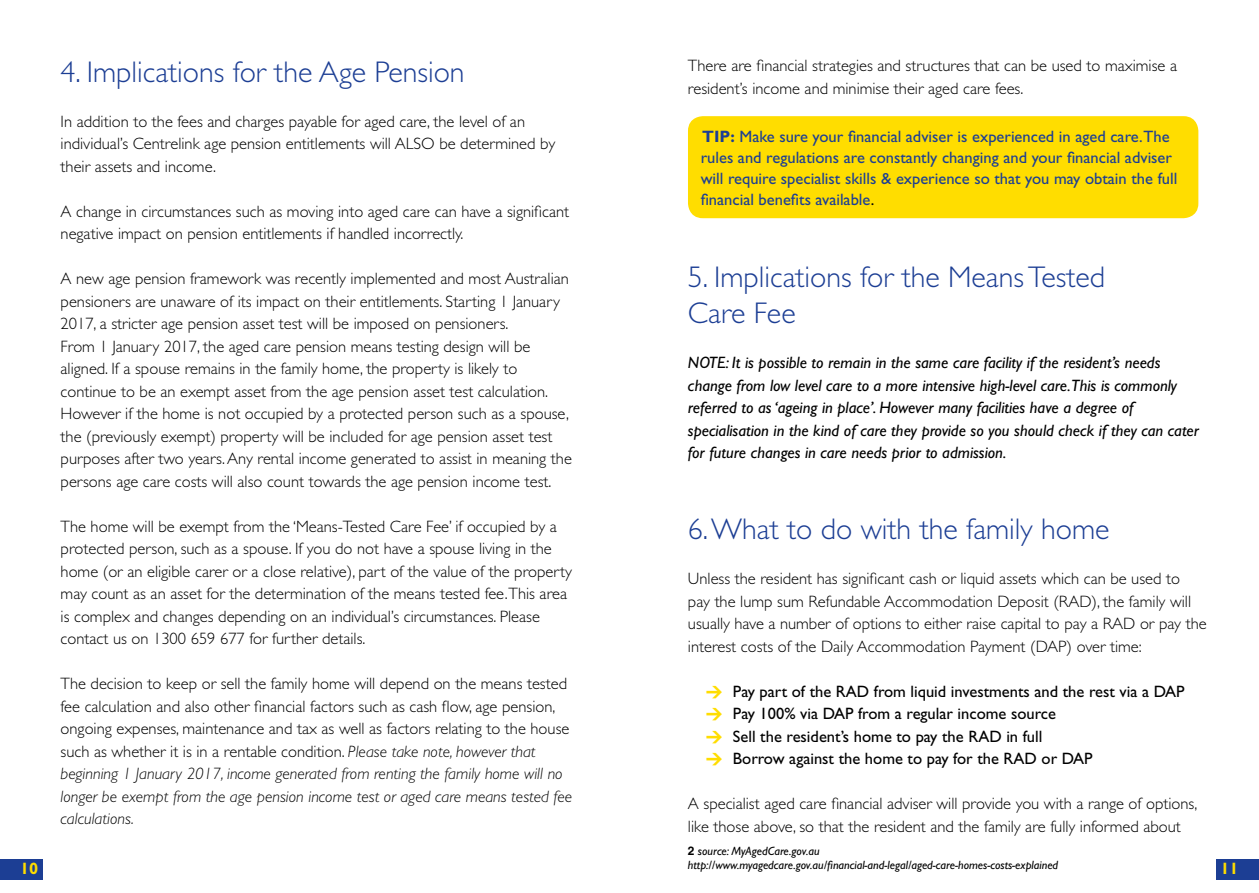
<style>
.page{position:relative;width:1259px;height:893px;background:#fff}
.page>*{position:absolute;margin:0;border:0;box-sizing:border-box;transform-origin:0 0}
.t1{font:300 30px/36px "Gill Sans";color:#1c3e94}
.t2{font:300 16.5px/22.5px "Gill Sans";color:#000}
.t3{font:italic 16.5px/22.5px "Gill Sans";color:#000}
.t4{font:16.5px/21px "Gill Sans";color:#1c3e94}
.t5{font:16.5px/22.5px "Gill Sans";color:#000}
.t6{font:700 16.5px "Gill Sans";color:#fd0}
.t7{font:italic 12px/13.5px "Gill Sans";color:#000}
.s1{font-weight:700}
.s2{color:#000}
.s3{font-style:italic}
.s4{font-family:"DIN";font-weight:900;color:#fd0}
.s5{font-family:"Helvetica";font-weight:700;font-style:normal}
</style>
<div class="page">
<div style="left:0;top:859px;width:43px;height:21px;background:#1c3e94"></div>
<div style="left:1216px;top:859px;width:43px;height:21px;background:#1c3e94"></div>
<div style="left:688px;top:116px;width:510px;height:102px;background:#fd0;border-radius:15px"></div>
<p class="t2" style="left:688px;top:55px;width:490px">There are financial strategies and structures that can be used to maximise a resident’s income and minimise their aged care fees.</p>
<p class="t4" style="left:701px;top:126px;width:478px"><span class="s1">TIP:</span> Make sure your financial adviser is experienced in aged care.The rules and regulations are constantly changing and your financial adviser will require specialist skills &amp; experience so that you may obtain the full financial benefits available<span class="s2">.</span></p>
<h1 class="t1" style="left:61px;top:54px;width:405px">4. Implications for the Age Pension</h1>
<p class="t2" style="left:61px;top:110px;width:496px">In addition to the fees and charges payable for aged care, the level of an individual’s Centrelink age pension entitlements will ALSO be determined by their assets and income.</p>
<p class="t2" style="left:61px;top:200px;width:510px">A change in circumstances such as moving into aged care can have a significant negative impact on pension entitlements if handled incorrectly.</p>
<p class="t2" style="left:61px;top:267px;width:513px">A new age pension framework was recently implemented and most Australian pensioners are unaware of its impact on their entitlements. Starting 1 January 2017, a stricter age pension asset test will be imposed on pensioners.<br>From 1 January 2017, the aged care pension means testing design will be aligned. If a spouse remains in the family home, the property is likely to continue to be an exempt asset from the age pension asset test calculation.<br>However if the home is not occupied by a protected person such as a spouse, the (previously exempt) property will be included for age pension asset test purposes after two years. Any rental income generated to assist in meaning the persons age care costs will also count towards the age pension income test.</p>
<p class="t2" style="left:61px;top:515px;width:513px">The home will be exempt from the ‘Means-Tested Care Fee’ if occupied by a protected person, such as a spouse. If you do not have a spouse living in the home (or an eligible carer or a close relative), part of the value of the property may count as an asset for the determination of the means tested fee.This area is complex and changes depending on an individual’s circumstances. Please contact us on 1300 659 677 for further details.</p>
<p class="t2" style="left:61px;top:673px;width:513px">The decision to keep or sell the family home will depend on the means tested fee calculation and also other financial factors such as cash flow, age pension, ongoing expenses, maintenance and tax as well as factors relating to the house such as whether it is in a rentable condition. <span class="s3">Please take note, however that beginning 1 January 2017, income generated from renting the family home will no longer be exempt from the age pension income test or aged care means tested fee calculations.</span></p>
<h1 class="t1" style="left:688px;top:259px;width:419px">5. Implications for the Means Tested<br>Care Fee</h1>
<p class="t3" style="left:688px;top:351px;width:512px">NOTE: It is possible to remain in the same care facility if the resident’s needs change from low level care to a more intensive high-level care.This is commonly referred to as ‘ageing in place’. However many facilities have a degree of specialisation in the kind of care they provide so you should check if they can cater for future changes in care needs prior to admission.</p>
<h1 class="t1" style="left:688px;top:511px;width:423px">6. What to do with the family home</h1>
<p class="t2" style="left:688px;top:568px;width:520px">Unless the resident has significant cash or liquid assets which can be used to<br>pay the lump sum Refundable Accommodation Deposit (RAD), the family will usually have a number of options to either raise capital to pay a RAD or pay the interest costs of the Daily Accommodation Payment (DAP) over time:</p>
<p class="t5" style="left:706px;top:680px;width:480px"><span class="s4">&gt;</span> Pay part of the RAD from liquid investments and the rest via a DAP <span class="s4">&gt;</span> Pay 100% via DAP from a regular income source<br><span class="s4">&gt;</span> Sell the resident’s home to pay the RAD in full<br><span class="s4">&gt;</span> Borrow against the home to pay for the RAD or DAP</p>
<p class="t2" style="left:688px;top:793px;width:511px">A specialist aged care financial adviser will provide you with a range of options, like those above, so that the resident and the family are fully informed about</p>
<p class="t7" style="left:688px;top:844px;width:372px"><span class="s5">2</span> source: MyAgedCare.gov.au http://www.myagedcare.gov.au/financial-and-legal/aged-care-homes-costs-explained</p>
<p class="t6" style="left:20px;top:859px;width:20px">10</p>
<p class="t6" style="left:1220px;top:859px;width:20px">11</p>
</div>
